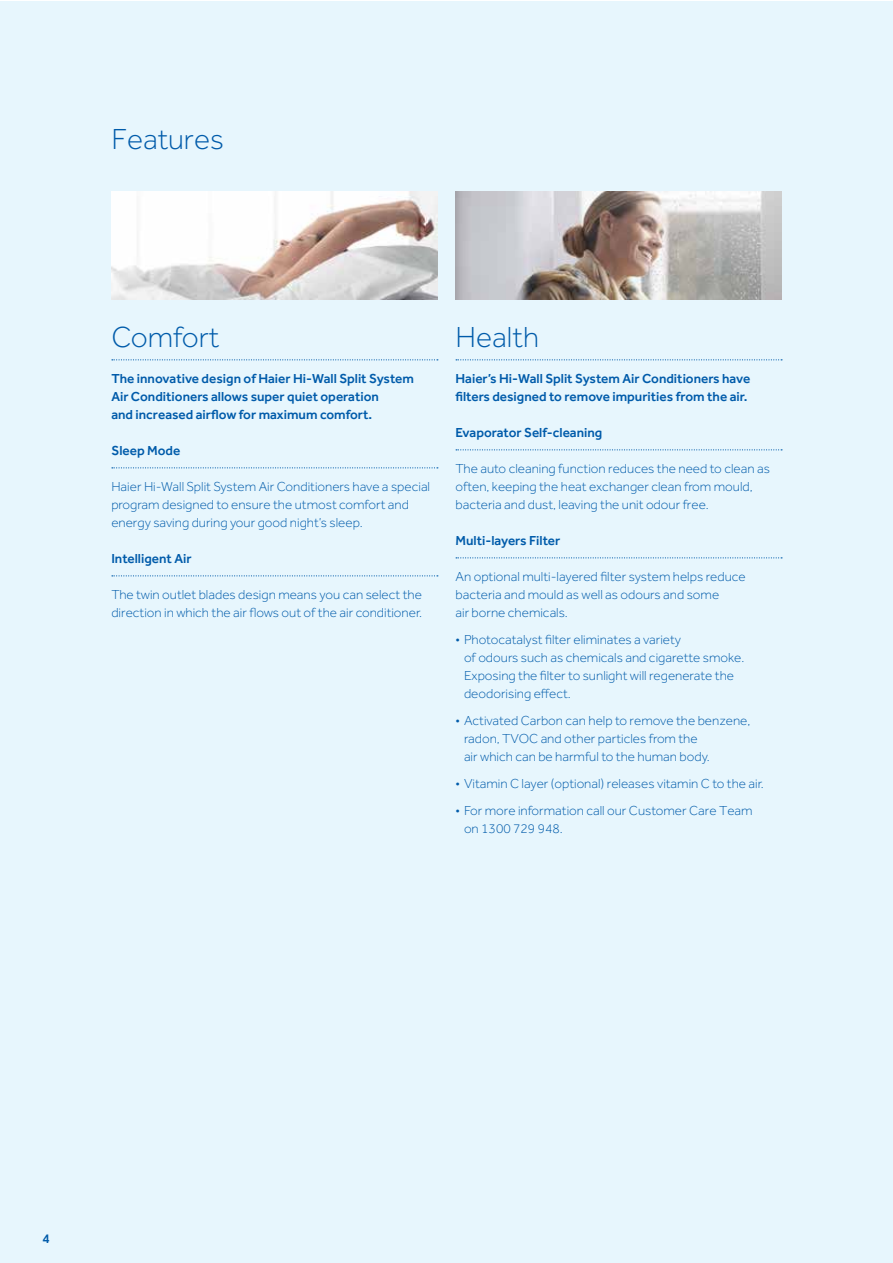
<style>
.page{position:relative;width:893px;height:1263px;background:#fff}
.page>*{position:absolute;margin:0;border:0;box-sizing:border-box;transform-origin:0 0}
.t1{font:300 30px "Effra";color:#005baa}
.t2{font:300 13.5px/18px "Effra";color:#005baa}
.t3{font:500 13.5px/18px "Effra";color:#005baa}
</style>
<div class="page">
<div style="left:0;top:1px;width:892px;height:1262px;background:#e7f6fd"></div>
<img style="left:111px;top:191px;width:326px;height:108px">
<img style="left:455px;top:191px;width:327px;height:108px">
<svg style="left:112px;top:359px;width:326px;height:1px"></svg>
<svg style="left:112px;top:467px;width:326px;height:1px"></svg>
<svg style="left:112px;top:575px;width:326px;height:1px"></svg>
<svg style="left:456px;top:359px;width:326px;height:1px"></svg>
<svg style="left:456px;top:449px;width:326px;height:1px"></svg>
<svg style="left:456px;top:557px;width:326px;height:1px"></svg>
<h1 class="t1" style="left:111px;top:120px;width:114px">Features</h1>
<h1 class="t1" style="left:111px;top:318px;width:110px">Comfort</h1>
<p class="t3" style="left:111px;top:369px;width:304px">The innovative design of Haier Hi-Wall Split System<br>Air Conditioners allows super quiet operation<br>and increased airflow for maximum comfort.</p>
<p class="t3" style="left:111px;top:441px;width:71px">Sleep Mode</p>
<p class="t2" style="left:111px;top:477px;width:320px">Haier Hi-Wall Split System Air Conditioners have a special program designed to ensure the utmost comfort and energy saving during your good night’s sleep.</p>
<p class="t3" style="left:111px;top:549px;width:82px">Intelligent Air</p>
<p class="t2" style="left:111px;top:585px;width:312px">The twin outlet blades design means you can select the direction in which the air flows out of the air conditioner.</p>
<h1 class="t1" style="left:455px;top:318px;width:85px">Health</h1>
<p class="t3" style="left:455px;top:369px;width:296px">Haier’s Hi-Wall Split System Air Conditioners have filters designed to remove impurities from the air.</p>
<p class="t3" style="left:455px;top:423px;width:148px">Evaporator Self-cleaning</p>
<p class="t2" style="left:455px;top:459px;width:316px">The auto cleaning function reduces the need to clean as often, keeping the heat exchanger clean from mould, bacteria and dust, leaving the unit odour free.</p>
<p class="t3" style="left:455px;top:531px;width:106px">Multi-layers Filter</p>
<p class="t2" style="left:455px;top:567px;width:292px">An optional multi-layered filter system helps reduce bacteria and mould as well as odours and some<br>air borne chemicals.</p>
<p class="t2" style="left:464px;top:630px;width:282px;text-indent:-9px">• Photocatalyst filter eliminates a variety<br>of odours such as chemicals and cigarette smoke.<br>Exposing the filter to sunlight will regenerate the deodorising effect.</p>
<p class="t2" style="left:464px;top:711px;width:288px;text-indent:-9px">• Activated Carbon can help to remove the benzene, radon, TVOC and other particles from the<br>air which can be harmful to the human body.</p>
<p class="t2" style="left:455px;top:774px;width:310px">• Vitamin C layer (optional) releases vitamin C to the air.</p>
<p class="t2" style="left:464px;top:801px;width:290px;text-indent:-9px">• For more information call our Customer Care Team on 1300 729 948.</p>
<p class="t3" style="left:43px;top:1229px;width:9px">4</p>
</div>
